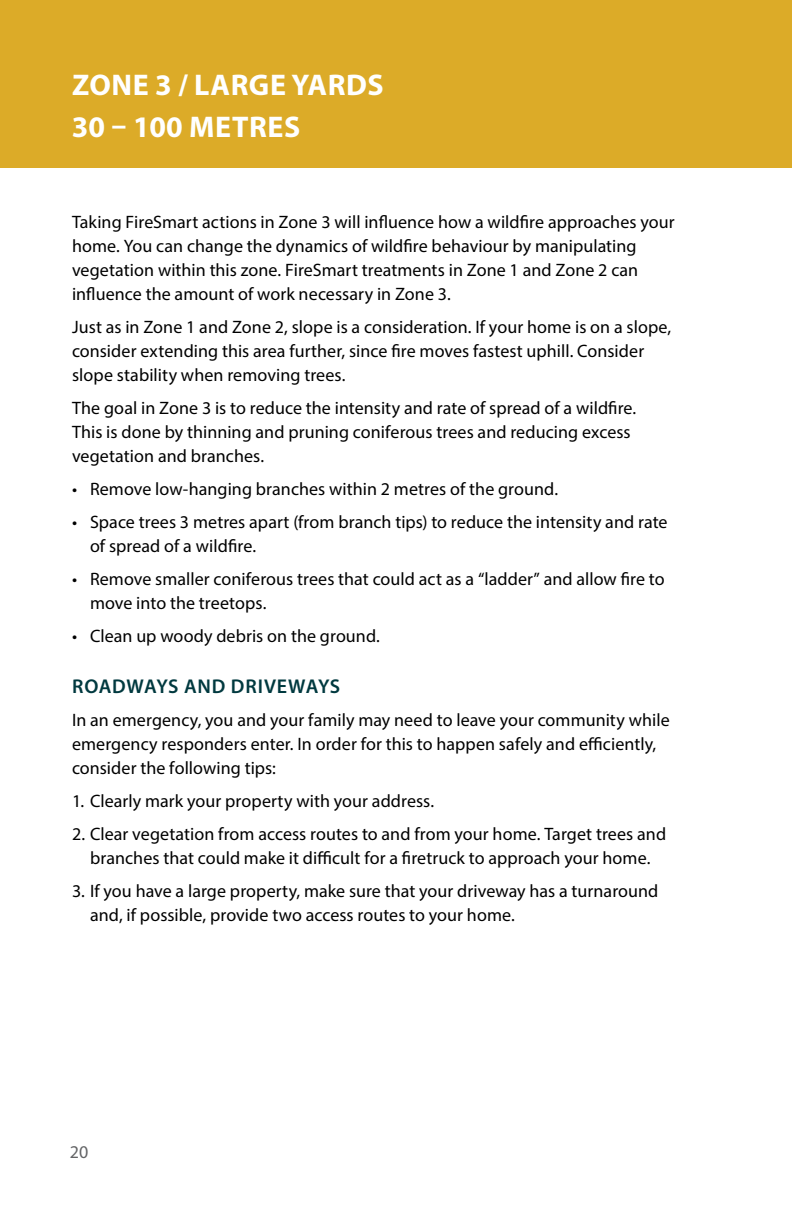
<style>
.page{position:relative;width:792px;height:1224px;background:#fff}
.page>*{position:absolute;margin:0;border:0;box-sizing:border-box;transform-origin:0 0}
.t1{font:700 30px/42px "Myriad Pro";letter-spacing:.02em;color:#fff}
.t2{font:600 20px "Myriad Pro";letter-spacing:.035em;color:#00393f}
.t3{font:18px/24px "Myriad Pro";letter-spacing:.005em;color:#000}
.t4{font:18px "Myriad Pro";color:#636466}
</style>
<div class="page">
<div style="left:0;top:0;width:792px;height:167px;background:#dcab28"></div>
<h1 class="t1" style="left:72px;top:62px;width:313px">ZONE 3 / LARGE YARDS<br>30 – 100 METRES</h1>
<p class="t3" style="left:72px;top:210px;width:604px">Taking FireSmart actions in Zone 3 will influence how a wildfire approaches your home. You can change the dynamics of wildfire behaviour by manipulating vegetation within this zone. FireSmart treatments in Zone 1 and Zone 2 can influence the amount of work necessary in Zone 3.</p>
<p class="t3" style="left:72px;top:315px;width:601px">Just as in Zone 1 and Zone 2, slope is a consideration. If your home is on a slope, consider extending this area further, since fire moves fastest uphill. Consider slope stability when removing trees.</p>
<p class="t3" style="left:72px;top:396px;width:566px">The goal in Zone 3 is to reduce the intensity and rate of spread of a wildfire.<br>This is done by thinning and pruning coniferous trees and reducing excess vegetation and branches.</p>
<p class="t3" style="left:72px;top:477px;width:488px">• Remove low-hanging branches within 2 metres of the ground.</p>
<p class="t3" style="left:90px;top:510px;width:579px;text-indent:-18px">• Space trees 3 metres apart (from branch tips) to reduce the intensity and rate of spread of a wildfire.</p>
<p class="t3" style="left:90px;top:567px;width:576px;text-indent:-18px">• Remove smaller coniferous trees that could act as a “ladder” and allow fire to move into the treetops.</p>
<p class="t3" style="left:72px;top:624px;width:310px">• Clean up woody debris on the ground.</p>
<p class="t2" style="left:72px;top:674px;width:270px">ROADWAYS AND DRIVEWAYS</p>
<p class="t3" style="left:72px;top:708px;width:599px">In an emergency, you and your family may need to leave your community while emergency responders enter. In order for this to happen safely and efficiently, consider the following tips:</p>
<p class="t3" style="left:72px;top:789px;width:364px">1. Clearly mark your property with your address.</p>
<p class="t3" style="left:72px;top:822px;width:596px;text-align:center">2. Clear vegetation from access routes to and from your home. Target trees and branches that could make it difficult for a firetruck to approach your home.</p>
<p class="t3" style="left:90px;top:879px;width:570px;text-indent:-18px">3. If you have a large property, make sure that your driveway has a turnaround and, if possible, provide two access routes to your home.</p>
<p class="t4" style="left:70px;top:1141px;width:20px">20</p>
</div>
